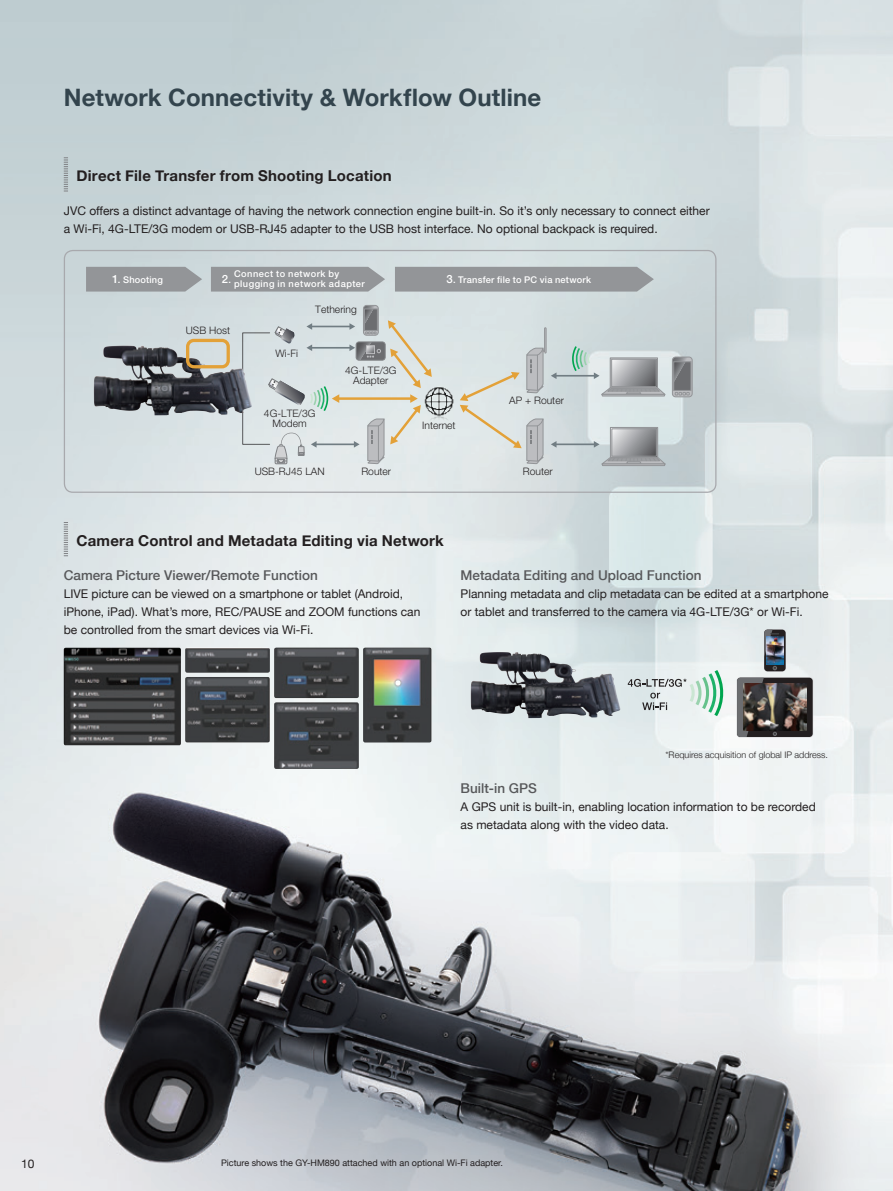
<style>
.page{position:relative;width:893px;height:1191px;background:#fff}
.page>*{position:absolute;margin:0;border:0;box-sizing:border-box;transform-origin:0 0}
.t1{font:700 24px "Helvetica Neue";letter-spacing:.005em;color:#33444d}
.t2{font:700 15px "Helvetica Neue";letter-spacing:.015em;color:#231f20}
.t3{font:500 13.5px "Helvetica Neue";color:#57585a}
.t4{font:12px/18px "Helvetica Neue";color:#231f20}
.t5{font:500 11.4px "Helvetica Neue";color:#fff}
.t6{font:300 10.35px/10.4px "Helvetica Neue";color:#231f20;text-align:center}
.t7{font:500 9.3px/9.3px "Helvetica Neue";letter-spacing:.035em;color:#fff}
.t8{font:9px "Helvetica Neue";color:#231f20}
.t9{font:300 9px "Helvetica Neue";color:#231f20}
.s1{font-size:11.4px}
.s2{font-size:9.3px}
</style>
<div class="page">
<img style="left:0;top:0;width:893px;height:1191px">
<svg style="left:275px;top:326px;width:20px;height:18px"></svg>
<div style="left:544px;top:327px;width:2px;height:26px;border:1px solid #939598"></div>
<svg style="left:367px;top:418px;width:17px;height:46px"></svg>
<div style="left:610px;top:358px;width:48px;height:30px;border:1px solid #939598"></div>
<svg style="left:613px;top:361px;width:41px;height:24px"></svg>
<div style="left:611px;top:359px;width:45px;height:28px;border:1px solid #939598"></div>
<svg style="left:601px;top:387px;width:64px;height:9px"></svg>
<div style="left:610px;top:427px;width:48px;height:30px;border:1px solid #939598"></div>
<div style="left:612px;top:428px;width:45px;height:28px;border:1px solid #939598"></div>
<svg style="left:86px;top:267px;width:116px;height:24px;background:#97999c"></svg>
<div style="left:211px;top:267px;width:174px;height:24px;background:#939598"></div>
<div style="left:395px;top:267px;width:259px;height:24px;background:#939598"></div>
<hr style="left:556px;top:375px;width:39px;height:1px;background:#717d83">
<svg style="left:572px;top:344px;width:27px;height:35px"></svg>
<hr style="left:556px;top:443px;width:39px;height:2px;background:#717d83">
<svg style="left:594px;top:429px;width:72px;height:37px;background:#acb0b3"></svg>
<hr style="left:316px;top:443px;width:39px;height:2px;background:#717d83">
<svg style="left:354px;top:441px;width:6px;height:6px"></svg>
<svg style="left:311px;top:441px;width:6px;height:6px"></svg>
<hr style="left:311px;top:347px;width:39px;height:1px;background:#717d83">
<svg style="left:306px;top:344px;width:6px;height:7px"></svg>
<hr style="left:311px;top:326px;width:39px;height:1px;background:#717d83">
<svg style="left:306px;top:323px;width:6px;height:7px"></svg>
<div style="left:242px;top:332px;width:28px;height:113px;border:1px solid #57585a"></div>
<hr style="left:338px;top:397px;width:73px;height:3px;background:#e3a138">
<svg style="left:268px;top:378px;width:71px;height:35px;background:#c3cfcd"></svg>
<svg style="left:460px;top:328px;width:96px;height:136px;background:#d6dbda"></svg>
<img style="left:420px;top:384px;width:37px;height:38px">
<svg style="left:390px;top:394px;width:31px;height:50px;background:#e2decf"></svg>
<svg style="left:672px;top:357px;width:20px;height:40px"></svg>
<svg style="left:349px;top:305px;width:83px;height:83px;background:#cdd1cd"></svg>
<div style="left:275px;top:458px;width:12px;height:6px;border:1px solid #808285"></div>
<svg style="left:275px;top:423px;width:30px;height:40px"></svg>
<img style="left:94px;top:345px;width:49px;height:61px">
<div style="left:186px;top:339px;width:44px;height:29px;border:3px solid #e3a138;border-radius:6px"></div>
<svg style="left:64px;top:157px;width:4px;height:35px"></svg>
<svg style="left:64px;top:522px;width:4px;height:34px"></svg>
<div style="left:764px;top:629px;width:22px;height:42px;background:#231f20;border-radius:3px"></div>
<svg style="left:773px;top:666px;width:4px;height:4px"></svg>
<svg style="left:764px;top:629px;width:15px;height:28px"></svg>
<img style="left:766px;top:637px;width:18px;height:27px">
<div style="left:737px;top:677px;width:76px;height:60px;background:#231f20;border-radius:3px"></div>
<svg style="left:773px;top:732px;width:4px;height:3px"></svg>
<svg style="left:737px;top:677px;width:27px;height:60px"></svg>
<img style="left:744px;top:684px;width:62px;height:47px">
<img style="left:471px;top:652px;width:46px;height:58px">
<svg style="left:628px;top:666px;width:96px;height:53px;background:#cdded9"></svg>
<img style="left:64px;top:647px;width:117px;height:98px">
<img style="left:185px;top:677px;width:85px;height:65px">
<img style="left:274px;top:647px;width:85px;height:51px">
<img style="left:185px;top:647px;width:85px;height:25px">
<img style="left:274px;top:702px;width:85px;height:67px">
<img style="left:363px;top:647px;width:69px;height:95px">
<div style="left:64px;top:250px;width:652px;height:243px;border:1px solid #a8a9ad;border-radius:9px"></div>
<p class="t1" style="left:64px;top:78px;width:479px">Network Connectivity &amp; Workflow Outline</p>
<p class="t2" style="left:77px;top:164px;width:317px">Direct File Transfer from Shooting Location</p>
<p class="t4" style="left:64px;top:202px;width:647px">JVC offers a distinct advantage of having the network connection engine built-in. So it’s only necessary to connect either a Wi-Fi, 4G-LTE/3G modem or USB-RJ45 adapter to the USB host interface. No optional backpack is required.</p>
<p class="t7" style="left:112px;top:274px;width:52px"><span class="s1">1</span>. Shooting</p>
<p class="t7" style="left:234px;top:269px;width:132px">Connect to network by plugging in network adapter</p>
<p class="t7" style="left:447px;top:274px;width:146px"><span class="s1">3</span>. Transfer file to PC via network</p>
<p class="t6" style="left:186px;top:325px;width:46px">USB Host</p>
<p class="t6" style="left:275px;top:348px;width:24px">Wi-Fi</p>
<p class="t5" style="left:222px;top:272px;width:11px">2<span class="s2">.</span></p>
<p class="t6" style="left:315px;top:304px;width:43px">Tethering</p>
<p class="t6" style="left:264px;top:408px;width:53px">4G-LTE/3G<br>Modem</p>
<p class="t6" style="left:345px;top:365px;width:53px">4G-LTE/3G<br>Adapter</p>
<p class="t6" style="left:422px;top:420px;width:35px">Internet</p>
<p class="t6" style="left:509px;top:395px;width:56px">AP + Router</p>
<p class="t6" style="left:255px;top:466px;width:71px">USB-RJ45 LAN</p>
<p class="t6" style="left:361px;top:466px;width:31px">Router</p>
<p class="t6" style="left:523px;top:466px;width:31px">Router</p>
<p class="t2" style="left:77px;top:528px;width:369px">Camera Control and Metadata Editing via Network</p>
<p class="t3" style="left:64px;top:564px;width:255px">Camera Picture Viewer/Remote Function</p>
<p class="t4" style="left:64px;top:585px;width:358px">LIVE picture can be viewed on a smartphone or tablet (Android, iPhone, iPad). What’s more, REC/PAUSE and ZOOM functions can be controlled from the smart devices via Wi-Fi.</p>
<p class="t3" style="left:461px;top:564px;width:242px">Metadata Editing and Upload Function</p>
<p class="t4" style="left:461px;top:585px;width:369px">Planning metadata and clip metadata can be edited at a smartphone or tablet and transferred to the camera via 4G-LTE/3G* or Wi-Fi.</p>
<p class="t9" style="left:665px;top:748px;width:164px">*Requires acquisition of global IP address.</p>
<p class="t3" style="left:461px;top:777px;width:78px">Built-in GPS</p>
<p class="t4" style="left:461px;top:798px;width:357px">A GPS unit is built-in, enabling location information to be recorded as metadata along with the video data.</p>
<p class="t4" style="left:21px;top:1155px;width:15px">10</p>
<p class="t8" style="left:221px;top:1155px;width:283px">Picture shows the GY-HM890 attached with an optional Wi-Fi adapter.</p>
</div>
